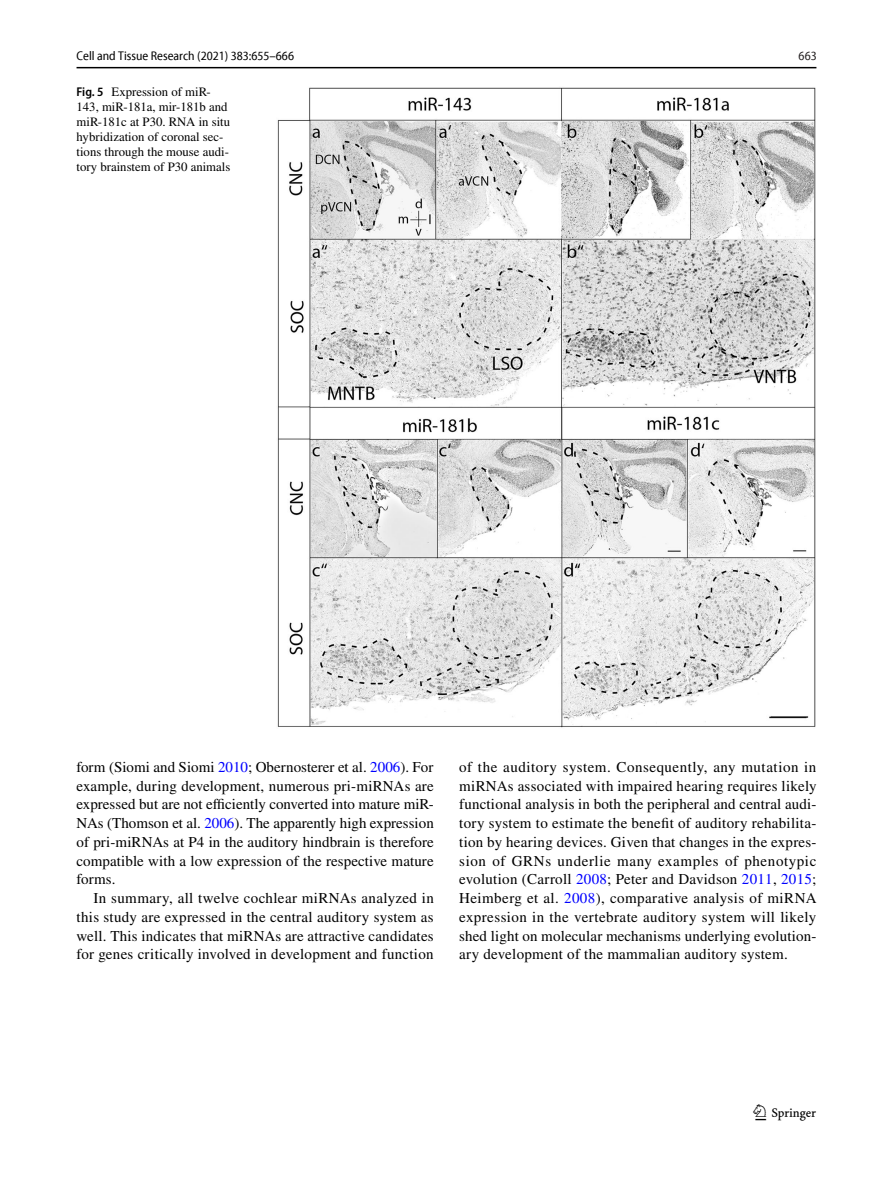
<style>
.page{position:relative;width:893px;height:1187px;background:#fff}
.page>*{position:absolute;margin:0;border:0;box-sizing:border-box;transform-origin:0 0}
.t1{font:22.5px "Springnew Regular 3";color:#000}
.t2{font:15px/18.8px "STIX";letter-spacing:.02em;color:#000;text-align:justify}
.t3{font:12.75px/15px "STIX";color:#000}
.t4{font:semi-condensed 12.75px "Myriad Pro Unic";color:#000}
.t5{font:12.75px "Myriad Pro Unic Semi Condensed 3";color:#231f20}
.s1{font-family:"Myriad Pro";font-weight:600;font-stretch:semi-condensed}
.s2{color:#00f}
</style>
<div class="page">
<hr style="left:77px;top:67px;width:739px;height:1px;background:#000">
<img style="left:277px;top:87px;width:539px;height:641px">
<p class="t4" style="left:77px;top:51px;width:219px">Cell and Tissue Research (2021) 383:655–666</p>
<p class="t5" style="left:799px;top:51px;width:20px">663</p>
<p class="t3" style="left:77px;top:85px;width:155px"><span class="s1">Fig. 5</span> Expression of miR-<br>143, miR-181a, mir-181b and miR-181c at P30. RNA in situ hybridization of coronal sec&shy;tions through the mouse audi&shy;tory brainstem of P30 animals</p>
<p class="t2" style="left:77px;top:758px;width:359px">form (Siomi and Siomi <span class="s2">2010</span>; Obernosterer et al. <span class="s2">2006</span>). For example, during development, numerous pri-miRNAs are expressed but are not efficiently converted into mature miR-NAs (Thomson et al. <span class="s2">2006</span>). The apparently high expression of pri-miRNAs at P4 in the auditory hindbrain is therefore compatible with a low expression of the respective mature forms.</p>
<p class="t2" style="left:77px;top:889px;width:359px;text-indent:17px">In summary, all twelve cochlear miRNAs analyzed in this study are expressed in the central auditory system as well. This indicates that miRNAs are attractive candidates for genes critically involved in development and function</p>
<p class="t2" style="left:459px;top:758px;width:359px">of the auditory system. Consequently, any mutation in miRNAs associated with impaired hearing requires likely functional analysis in both the peripheral and central audi&shy;tory system to estimate the benefit of auditory rehabilita&shy;tion by hearing devices. Given that changes in the expres&shy;sion of GRNs underlie many examples of phenotypic evolution (Carroll <span class="s2">2008</span>; Peter and Davidson <span class="s2">2011</span>, <span class="s2">2015</span>; Heimberg et al. <span class="s2">2008</span>), comparative analysis of miRNA expression in the vertebrate auditory system will likely shed light on molecular mechanisms underlying evolution&shy;ary development of the mammalian auditory system.</p>
<h1 class="t1" style="left:755px;top:1104px;width:62px">1 3</h1>
</div>
